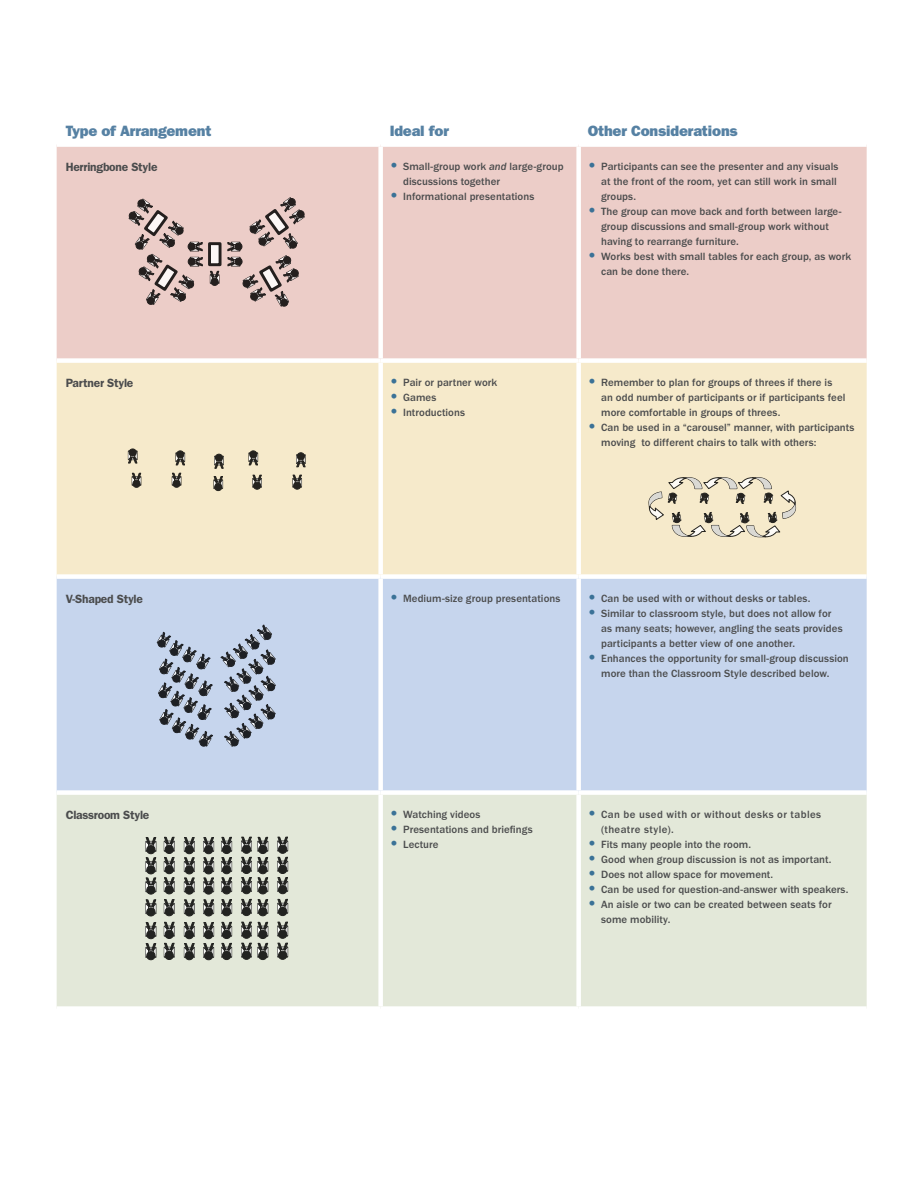
<style>
.page{position:relative;width:918px;height:1188px;background:#fff}
.page>*{position:absolute;margin:0;border:0;box-sizing:border-box;transform-origin:0 0}
.t1{font:15px "ITC Franklin Gothic Std Hvy";letter-spacing:-.01em;color:#5681a3}
.t2{font:600 12px "ITC Franklin Gothic Std";letter-spacing:-.02em;color:#4b4c4d}
.t3{font:500 10.8px/15px "ITC Franklin Gothic Std";letter-spacing:.005em;color:#4b4c4d}
.t4{font:500 10.8px/15px "ITC Franklin Gothic Std";letter-spacing:.035em;color:#4b4c4d}
.s1{font-family:"ITC Franklin Gothic Std Hvy";font-weight:400;font-size:14.25px;color:#3b7297}
.s2{font-family:"ITC Franklin Gothic Std Med It";font-weight:400}
</style>
<div class="page">
<div style="left:57px;top:147px;width:810px;height:211px;background:#eccdc8"></div>
<div style="left:57px;top:363px;width:810px;height:211px;background:#f6eacb"></div>
<div style="left:57px;top:579px;width:810px;height:211px;background:#c6d5ed"></div>
<div style="left:57px;top:795px;width:810px;height:211px;background:#e3e8d9"></div>
<div style="left:378px;top:147px;width:5px;height:211px;background:#fff"></div>
<div style="left:576px;top:147px;width:5px;height:211px;background:#fff"></div>
<div style="left:378px;top:363px;width:5px;height:211px;background:#fff"></div>
<div style="left:576px;top:363px;width:5px;height:211px;background:#fff"></div>
<div style="left:378px;top:579px;width:5px;height:211px;background:#fff"></div>
<div style="left:576px;top:579px;width:5px;height:211px;background:#fff"></div>
<div style="left:378px;top:795px;width:5px;height:211px;background:#fff"></div>
<div style="left:576px;top:795px;width:5px;height:211px;background:#fff"></div>
<svg style="left:156px;top:631px;width:58px;height:116px;background:#9da8ba"></svg>
<svg style="left:220px;top:624px;width:56px;height:123px;background:#9ea9bc"></svg>
<div style="left:210px;top:244px;width:10px;height:21px;background:#fcf7f6"></div>
<div style="left:208px;top:242px;width:14px;height:24px;border:3px solid #000"></div>
<svg style="left:209px;top:270px;width:11px;height:17px"></svg>
<svg style="left:128px;top:198px;width:75px;height:107px;background:#c4aca8"></svg>
<svg style="left:227px;top:197px;width:78px;height:110px;background:#c6aeaa"></svg>
<svg style="left:131px;top:472px;width:11px;height:17px"></svg>
<svg style="left:171px;top:472px;width:11px;height:17px"></svg>
<svg style="left:213px;top:476px;width:11px;height:16px"></svg>
<svg style="left:127px;top:448px;width:11px;height:16px"></svg>
<svg style="left:175px;top:449px;width:11px;height:17px"></svg>
<svg style="left:214px;top:453px;width:10px;height:16px"></svg>
<svg style="left:252px;top:474px;width:10px;height:17px"></svg>
<svg style="left:292px;top:474px;width:11px;height:17px"></svg>
<svg style="left:248px;top:449px;width:11px;height:17px"></svg>
<svg style="left:296px;top:451px;width:10px;height:17px"></svg>
<svg style="left:145px;top:837px;width:12px;height:124px"></svg>
<svg style="left:163px;top:836px;width:12px;height:125px"></svg>
<svg style="left:183px;top:837px;width:13px;height:124px;background:#858780"></svg>
<svg style="left:202px;top:836px;width:31px;height:125px;background:#95988f"></svg>
<svg style="left:240px;top:836px;width:29px;height:125px;background:#90928a"></svg>
<svg style="left:277px;top:836px;width:12px;height:125px"></svg>
<svg style="left:649px;top:477px;width:147px;height:61px;background:#dad1b8"></svg>
<h1 class="t1" style="left:66px;top:122px;width:147px">Type of Arrangement</h1>
<h1 class="t1" style="left:390px;top:122px;width:61px">Ideal for</h1>
<h1 class="t1" style="left:588px;top:122px;width:152px">Other Considerations</h1>
<p class="t2" style="left:66px;top:160px;width:93px">Herringbone Style</p>
<p class="t3" style="left:403px;top:159px;width:162px;text-indent:-14px"><span class="s1">•</span> Small-group work <span class="s2">and</span> large-group discussions together</p>
<p class="t3" style="left:390px;top:189px;width:146px"><span class="s1">•</span> Informational presentations</p>
<p class="t3" style="left:601px;top:159px;width:239px;text-indent:-14px"><span class="s1">•</span> Participants can see the presenter and any visuals at the front of the room, yet can still work in small groups.</p>
<p class="t3" style="left:601px;top:204px;width:242px;text-indent:-14px"><span class="s1">•</span> The group can move back and forth between large&shy;group discussions and small-group work without having to rearrange furniture.</p>
<p class="t3" style="left:601px;top:249px;width:251px;text-indent:-14px"><span class="s1">•</span> Works best with small tables for each group, as work can be done there.</p>
<p class="t2" style="left:66px;top:376px;width:69px">Partner Style</p>
<p class="t3" style="left:390px;top:375px;width:109px"><span class="s1">•</span> Pair or partner work</p>
<p class="t3" style="left:390px;top:390px;width:48px"><span class="s1">•</span> Games</p>
<p class="t3" style="left:390px;top:405px;width:77px"><span class="s1">•</span> Introductions</p>
<p class="t3" style="left:601px;top:375px;width:246px;text-indent:-14px"><span class="s1">•</span> Remember to plan for groups of threes if there is an odd number of participants or if participants feel more comfortable in groups of threes.</p>
<p class="t3" style="left:601px;top:420px;width:255px;text-indent:-14px"><span class="s1">•</span> Can be used in a “carousel” manner, with participants moving to different chairs to talk with others:</p>
<p class="t2" style="left:66px;top:592px;width:79px">V-Shaped Style</p>
<p class="t3" style="left:390px;top:591px;width:172px"><span class="s1">•</span> Medium-size group presentations</p>
<p class="t3" style="left:588px;top:591px;width:224px"><span class="s1">•</span> Can be used with or without desks or tables.</p>
<p class="t3" style="left:601px;top:606px;width:243px;text-indent:-14px"><span class="s1">•</span> Similar to classroom style, but does not allow for as many seats; however, angling the seats provides participants a better view of one another.</p>
<p class="t3" style="left:588px;top:651px;width:263px;text-align:center"><span class="s1">•</span> Enhances the opportunity for small-group discussion more than the Classroom Style described below.</p>
<p class="t2" style="left:66px;top:808px;width:85px">Classroom Style</p>
<p class="t3" style="left:390px;top:807px;width:92px"><span class="s1">•</span> Watching videos</p>
<p class="t3" style="left:390px;top:822px;width:144px"><span class="s1">•</span> Presentations and briefings</p>
<p class="t3" style="left:390px;top:837px;width:50px"><span class="s1">•</span> Lecture</p>
<p class="t4" style="left:601px;top:807px;width:222px;text-indent:-14px"><span class="s1">•</span> Can be used with or without desks or tables (theatre style).</p>
<p class="t3" style="left:588px;top:837px;width:165px"><span class="s1">•</span> Fits many people into the room.</p>
<p class="t3" style="left:588px;top:852px;width:245px"><span class="s1">•</span> Good when group discussion is not as important.</p>
<p class="t3" style="left:588px;top:867px;width:187px"><span class="s1">•</span> Does not allow space for movement.</p>
<p class="t3" style="left:588px;top:882px;width:262px"><span class="s1">•</span> Can be used for question-and-answer with speakers.</p>
<p class="t3" style="left:601px;top:897px;width:232px;text-indent:-14px"><span class="s1">•</span> An aisle or two can be created between seats for some mobility.</p>
</div>
